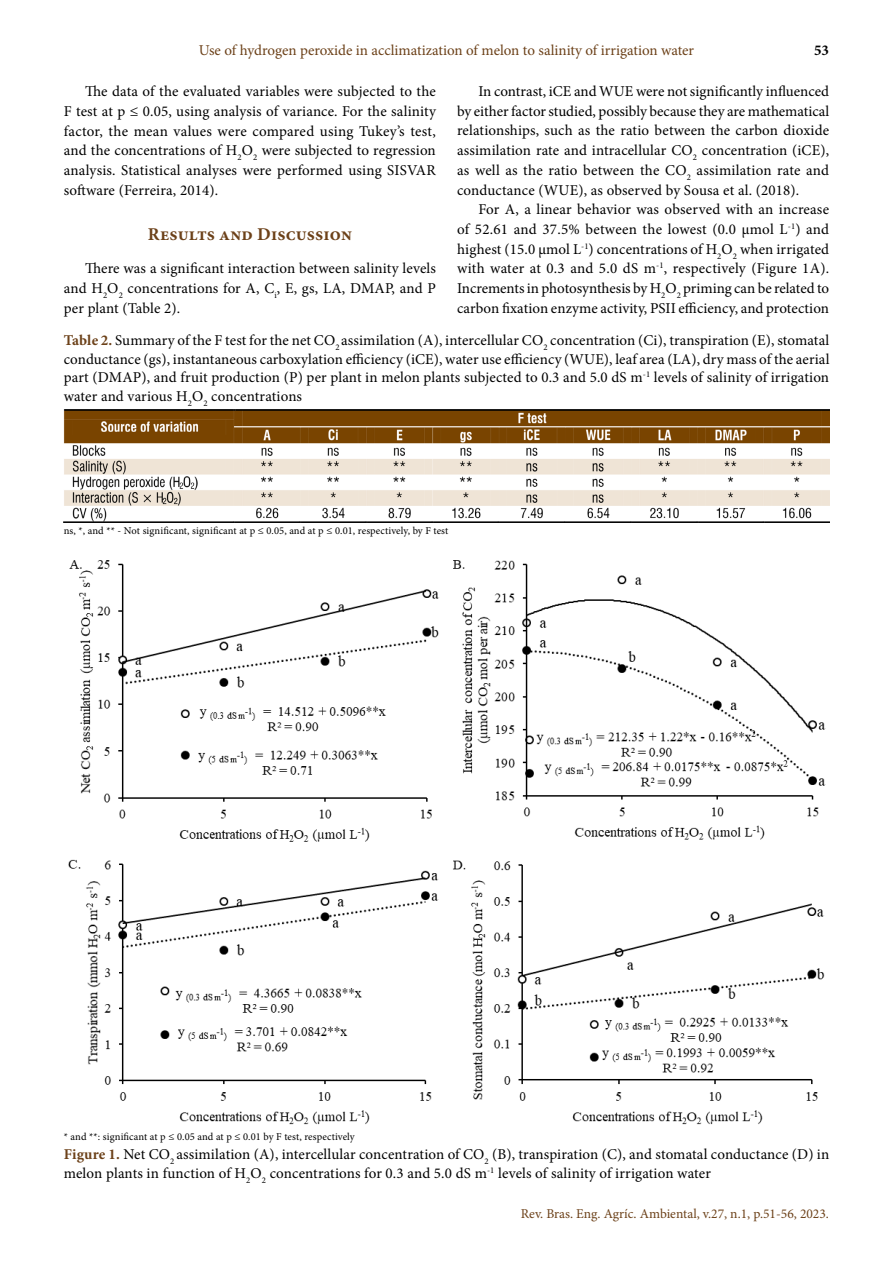
<style>
.page{position:relative;width:893px;height:1263px;background:#fff}
.page>*{position:absolute;margin:0;border:0;box-sizing:border-box;transform-origin:0 0}
.t1{font:700 18px "Minion Pro";letter-spacing:.01em;color:#6c4119}
.t2{font:15px/19.6px "Minion Pro";letter-spacing:.01em;color:#000;text-align:justify}
.t3{font:15px "Minion Pro";color:#6c4119}
.t4{font:700 15px "Minion Pro";color:#000}
.t5{font:13.5px "Minion Pro";color:#6c4119}
.t6{font:10.5px "Minion Pro";letter-spacing:.005em;color:#000}
.s1{font-weight:700;color:#6c4119}
</style>
<div class="page">
<img style="left:68px;top:560px;width:758px;height:565px">
<img style="left:64px;top:410px;width:765px;height:112px">
<p class="t3" style="left:199px;top:40px;width:497px">Use of hydrogen peroxide in acclimatization of melon to salinity of irrigation water</p>
<p class="t4" style="left:814px;top:40px;width:16px">53</p>
<p class="t2" style="left:64px;top:81px;width:374px;text-indent:21px">The data of the evaluated variables were subjected to the F test at p ≤ 0.05, using analysis of variance. For the salinity factor, the mean values were compared using Tukey’s test, and the concentrations of H<sub>2</sub>O<sub>2</sub> were subjected to regression analysis. Statistical analyses were performed using SISVAR software (Ferreira, 2014).</p>
<p class="t1" style="left:148px;top:222px;width:206px">Results and Discussion</p>
<p class="t2" style="left:64px;top:258px;width:374px;text-indent:21px">There was a significant interaction between salinity levels and H<sub>2</sub>O<sub>2</sub> concentrations for A, C<sub>i</sub>, E, gs, LA, DMAP, and P per plant (Table 2).</p>
<p class="t2" style="left:457px;top:81px;width:374px;text-indent:21px">In contrast, iCE and WUE were not significantly influenced by either factor studied, possibly because they are mathematical relationships, such as the ratio between the carbon dioxide assimilation rate and intracellular CO<sub>2</sub> concentration (iCE), as well as the ratio between the CO<sub>2</sub> assimilation rate and conductance (WUE), as observed by Sousa et al. (2018).</p>
<p class="t2" style="left:457px;top:200px;width:374px;text-indent:21px">For A, a linear behavior was observed with an increase of 52.61 and 37.5% between the lowest (0.0 µmol L<sup>-1</sup>) and highest (15.0 µmol L<sup>-1</sup>) concentrations of H<sub>2</sub>O<sub>2</sub> when irrigated with water at 0.3 and 5.0 dS m<sup>-1</sup>, respectively (Figure 1A).<br>Increments in photosynthesis by H<sub>2</sub>O<sub>2</sub> priming can be related to carbon fixation enzyme activity, PSII efficiency, and protection</p>
<p class="t2" style="left:64px;top:331px;width:767px;line-height:18.8px"><span class="s1">Table 2.</span> Summary of the F test for the net CO<sub>2</sub> assimilation (A), intercellular CO<sub>2</sub> concentration (Ci), transpiration (E), stomatal conductance (gs), instantaneous carboxylation efficiency (iCE), water use efficiency (WUE), leaf area (LA), dry mass of the aerial part (DMAP), and fruit production (P) per plant in melon plants subjected to 0.3 and 5.0 dS m<sup>-1</sup> levels of salinity of irrigation water and various H<sub>2</sub>O<sub>2</sub> concentrations</p>
<p class="t6" style="left:64px;top:524px;width:386px">ns, *, and ** - Not significant, significant at p ≤ 0.05, and at p ≤ 0.01, respectively, by F test</p>
<p class="t6" style="left:64px;top:1130px;width:292px">* and **: significant at p ≤ 0.05 and at p ≤ 0.01 by F test, respectively</p>
<p class="t2" style="left:64px;top:1145px;width:767px;line-height:18.8px"><span class="s1">Figure 1.</span> Net CO<sub>2</sub> assimilation (A), intercellular concentration of CO<sub>2</sub> (B), transpiration (C), and stomatal conductance (D) in melon plants in function of H<sub>2</sub>O<sub>2</sub> concentrations for 0.3 and 5.0 dS m<sup>-1</sup> levels of salinity of irrigation water</p>
<p class="t5" style="left:521px;top:1204px;width:310px">Rev. Bras. Eng. Agríc. Ambiental, v.27, n.1, p.51-56, 2023.</p>
</div>
